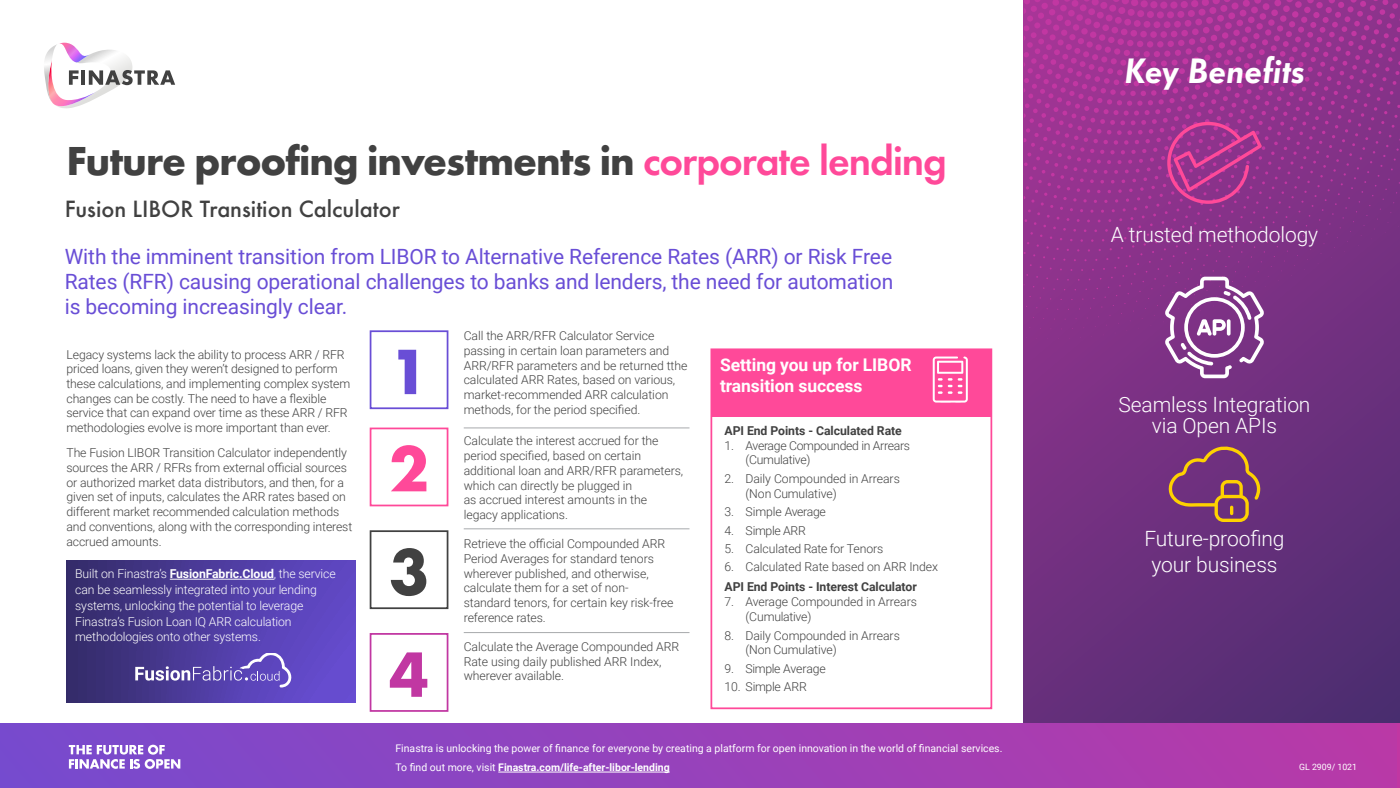
<style>
.page{position:relative;width:1400px;height:788px;background:#fff}
.page>*{position:absolute;margin:0;border:0;box-sizing:border-box;transform-origin:0 0}
.t1{font:700 66.5px "Futura EF";color:#694ed6}
.t2{font:700 66.5px "Futura EF";color:#ff4999}
.t3{font:700 66.5px "Futura EF";color:#414141}
.t4{font:700 66.5px "Futura EF";color:#c137a2}
.t5{font:700 42px "Futura EF";letter-spacing:-.025em;color:#414141}
.t6{font:italic 600 36.75px "Futura EF";color:#fff}
.t7{font:500 24.5px "Futura EF";color:#414141}
.t8{font:21px/25.2px "Roboto";letter-spacing:-.005em;color:#694ed6;text-align:justify}
.t9{font:300 21px/21px "Roboto";letter-spacing:-.005em;color:#fff;text-align:center}
.t10{font:700 17.5px/21px "Roboto";letter-spacing:-.005em;color:#fff}
.t11{font:300 12.25px/14.7px "Roboto";letter-spacing:-.005em;color:#414141}
.t12{font:300 12.25px/15.8px "Roboto";letter-spacing:-.01em;color:#fff}
.t13{font:300 12.25px/14.9px "Roboto";letter-spacing:-.025em;color:#414141}
.t14{font:700 12.25px "Roboto";letter-spacing:-.005em;color:#414141}
.t15{font:10.5px/19.6px "Roboto";color:#fff}
.t16{font:700 10.5px "Roboto";color:#fff}
.t17{font:8.75px "Roboto";color:#fff}
.s1{font-weight:600;color:#ff4999}
.s2{font-weight:700}
</style>
<div class="page">
<svg style="left:1024px;top:0;width:376px;height:723px;background:#7a3183"></svg>
<svg style="left:1034px;top:0;width:355px;height:7px;background:#a83497"></svg>
<div style="left:66px;top:560px;width:289px;height:142px;background:linear-gradient(to right,#342c69,#684dd3)"></div>
<hr style="left:170px;top:579px;width:104px;height:1px;background:#fff">
<div style="left:711px;top:349px;width:281px;height:67px;background:#ff4999"></div>
<svg style="left:44px;top:42px;width:131px;height:67px"></svg>
<div style="left:0;top:723px;width:1396px;height:65px;background:linear-gradient(to right,#764bce,#b939a7)"></div>
<hr style="left:498px;top:771px;width:172px;height:1px;background:#fff">
<svg style="left:69px;top:744px;width:111px;height:24px"></svg>
<hr style="left:464px;top:427px;width:226px;height:1px;background:#a7a9ac">
<hr style="left:464px;top:528px;width:226px;height:1px;background:#a7a9ac">
<hr style="left:464px;top:632px;width:226px;height:1px;background:#a7a9ac">
<div style="left:370px;top:330px;width:78px;height:79px;border:2px solid #694ed6"></div>
<div style="left:370px;top:427px;width:78px;height:79px;border:2px solid #ff4999"></div>
<div style="left:370px;top:530px;width:78px;height:79px;border:2px solid #414141"></div>
<div style="left:370px;top:633px;width:78px;height:78px;border:2px solid #c137a2"></div>
<svg style="left:1167px;top:122px;width:95px;height:82px;background:#a6378f"></svg>
<svg style="left:1164px;top:276px;width:101px;height:102px"></svg>
<svg style="left:1168px;top:445px;width:92px;height:77px;background:#844a69"></svg>
<svg style="left:135px;top:653px;width:157px;height:34px;background:#6a5ab2"></svg>
<svg style="left:933px;top:356px;width:35px;height:46px"></svg>
<div style="left:710px;top:348px;width:282px;height:361px;border:2px solid #ff4999"></div>
<h2 class="t5" style="left:66px;top:136px;width:882px">Future proofing investments in <span class="s1">corporate lending</span></h2>
<h3 class="t7" style="left:65px;top:194px;width:337px">Fusion LIBOR Transition Calculator</h3>
<h3 class="t8" style="left:65px;top:243px;width:830px">With the imminent transition from LIBOR to Alternative Reference Rates (ARR) or Risk Free Rates (RFR) causing operational challenges to banks and lenders, the need for automation is becoming increasingly clear.</h3>
<p class="t11" style="left:66px;top:346px;width:285px">Legacy systems lack the ability to process ARR / RFR priced loans, given they weren’t designed to perform these calculations, and implementing complex system changes can be costly. The need to have a flexible service that can expand over time as these ARR / RFR methodologies evolve is more important than ever.</p>
<p class="t11" style="left:66px;top:445px;width:287px">The Fusion LIBOR Transition Calculator independently sources the ARR / RFRs from external official sources or authorized market data distributors, and then, for a given set of inputs, calculates the ARR rates based on different market recommended calculation methods and conventions, along with the corresponding interest accrued amounts.</p>
<p class="t12" style="left:75px;top:565px;width:262px">Built on Finastra’s <span class="s2">FusionFabric.Cloud</span>, the service can be seamlessly integrated into your lending systems, unlocking the potential to leverage Finastra’s Fusion Loan IQ ARR calculation methodologies onto other systems.</p>
<h1 class="t1" style="left:389px;top:332px;width:41px">1</h1>
<h1 class="t2" style="left:389px;top:429px;width:41px">2</h1>
<h1 class="t3" style="left:389px;top:532px;width:41px">3</h1>
<h1 class="t4" style="left:389px;top:635px;width:41px">4</h1>
<p class="t11" style="left:464px;top:328px;width:225px">Call the ARR/RFR Calculator Service passing in certain loan parameters and ARR/RFR parameters and be returned tthe calculated ARR Rates, based on various, market-recommended ARR calculation methods, for the period specified.</p>
<p class="t11" style="left:464px;top:433px;width:221px">Calculate the interest accrued for the period specified, based on certain additional loan and ARR/RFR parameters, which can directly be plugged in<br>as accrued interest amounts in the legacy applications.</p>
<p class="t11" style="left:464px;top:536px;width:211px">Retrieve the official Compounded ARR Period Averages for standard tenors wherever published, and otherwise, calculate them for a set of non&shy;standard tenors, for certain key risk-free reference rates.</p>
<p class="t11" style="left:464px;top:638px;width:217px">Calculate the Average Compounded ARR<br>Rate using daily published ARR Index, wherever available.</p>
<h3 class="t10" style="left:720px;top:354px;width:193px">Setting you up for LIBOR transition success</h3>
<p class="t14" style="left:724px;top:422px;width:179px">API End Points - Calculated Rate</p>
<p class="t13" style="left:745px;top:437px;width:166px;text-indent:-21px">1. Average Compounded in Arrears (Cumulative)</p>
<p class="t11" style="left:745px;top:470px;width:156px;text-indent:-21px">2. Daily Compounded in Arrears (Non Cumulative)</p>
<p class="t13" style="left:724px;top:504px;width:103px">3. Simple Average</p>
<p class="t13" style="left:724px;top:522px;width:83px">4. Simple ARR</p>
<p class="t11" style="left:724px;top:540px;width:160px">5. Calculated Rate for Tenors</p>
<p class="t11" style="left:724px;top:559px;width:215px">6. Calculated Rate based on ARR Index</p>
<p class="t14" style="left:724px;top:578px;width:194px">API End Points - Interest Calculator</p>
<p class="t11" style="left:745px;top:594px;width:173px;text-indent:-21px">7. Average Compounded in Arrears (Cumulative)</p>
<p class="t11" style="left:745px;top:627px;width:156px;text-indent:-21px">8. Daily Compounded in Arrears (Non Cumulative)</p>
<p class="t13" style="left:724px;top:660px;width:103px">9. Simple Average</p>
<p class="t11" style="left:724px;top:679px;width:84px">10. Simple ARR</p>
<h3 class="t6" style="left:1124px;top:50px;width:182px">Key Benefits</h3>
<h3 class="t9" style="left:1111px;top:223px;width:209px">A trusted methodology</h3>
<h3 class="t9" style="left:1118px;top:393px;width:194px">Seamless Integration via Open APIs</h3>
<h3 class="t9" style="left:1144px;top:525px;width:142px;line-height:25.2px">Future-proofing your business</h3>
<p class="t15" style="left:396px;top:737px;width:608px">Finastra is unlocking the power of finance for everyone by creating a platform for open innovation in the world of financial services.<br>To find out more, visit <span class="s2">Finastra.com/life-after-libor-lending</span></p>
<p class="t16" style="left:498px;top:760px;width:61px">finastra.com</p>
<p class="t17" style="left:1292px;top:760px;width:66px">US 2817c 04 0</p>
<p class="t17" style="left:1299px;top:760px;width:59px">GL 2909/ 1021</p>
</div>
